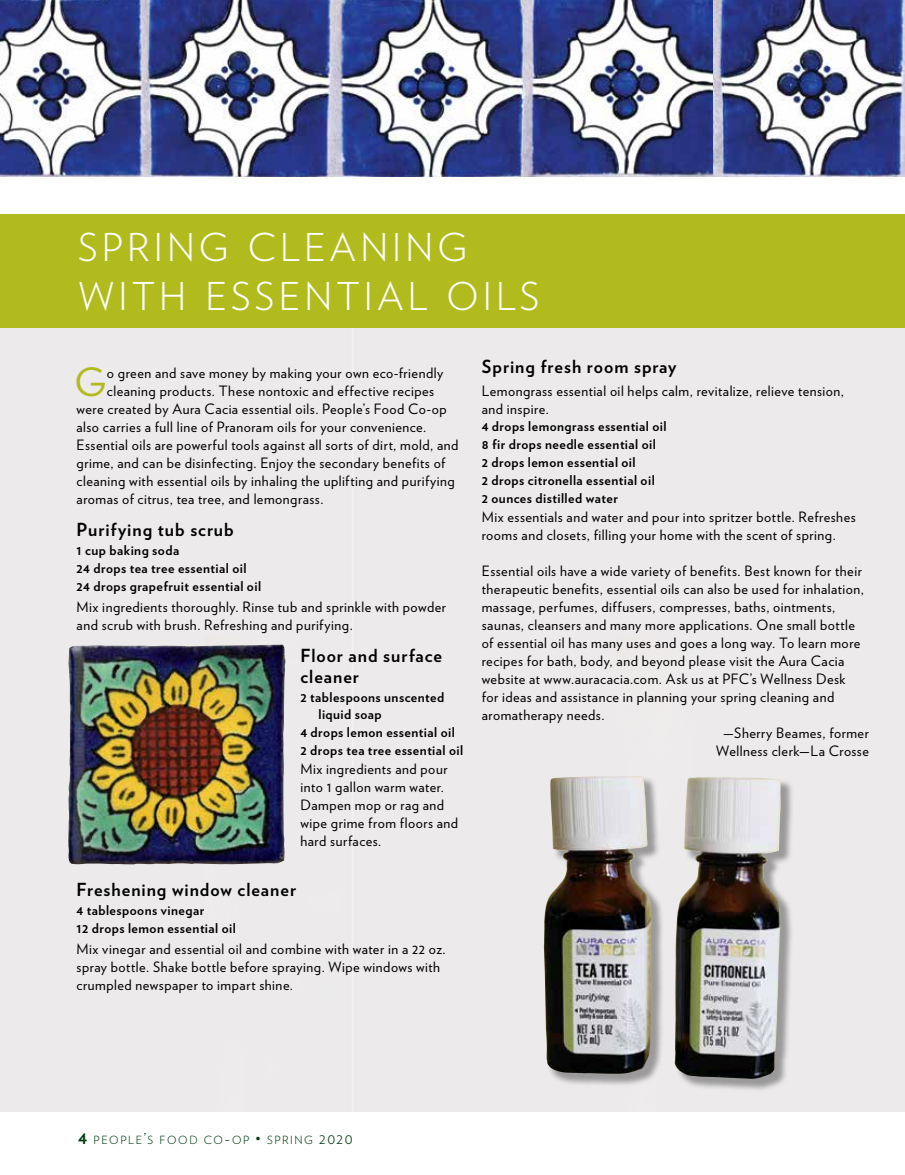
<style>
.page{position:relative;width:905px;height:1175px;background:#fff}
.page>*{position:absolute;margin:0;border:0;box-sizing:border-box;transform-origin:0 0}
.t1{font:38.85px "Verlag";color:#b2bb1e}
.t2{font:300 38.25px/49.5px "Verlag";letter-spacing:.105em;color:#fff}
.t3{font:700 18px/21px "Verlag";letter-spacing:.055em;color:#000}
.t4{font:14.25px/18px "Verlag";letter-spacing:.035em;color:#000}
.t5{font:700 13.5px/18px "Verlag";letter-spacing:.035em;color:#000}
.t6{font:300 11.25px "Verlag";letter-spacing:.135em;color:#003c11}
.s1{font-weight:700;font-size:18px}
.s2{font-size:15px}
</style>
<div class="page">
<div style="left:0;top:214px;width:904px;height:114px;background:#b2bb1e"></div>
<hr style="left:904px;top:214px;width:1px;height:57px;background:#b2bb1e">
<img style="left:0;top:0;width:904px;height:176px">
<div style="left:543px;top:775px;width:251px;height:317px;background:#000;opacity:.35"></div>
<img style="left:544px;top:776px;width:159px;height:297px">
<img style="left:68px;top:644px;width:217px;height:220px">
<h2 class="t2" style="left:78px;top:222px;width:463px">SPRING CLEANING<br>WITH ESSENTIAL OILS</h2>
<h1 class="t1" style="left:74px;top:359px;width:33px">∂</h1>
<p class="t4" style="left:107px;top:364px;width:338px">o green and save money by making your own eco-friendly</p>
<p class="t4" style="left:107px;top:382px;width:328px">cleaning products. These nontoxic and effective recipes</p>
<p class="t4" style="left:77px;top:400px;width:371px">were created by Aura Cacia essential oils. People’s Food Co-op</p>
<p class="t4" style="left:77px;top:418px;width:351px">also carries a full line of Pranoram oils for your convenience.</p>
<p class="t4" style="left:77px;top:436px;width:383px">Essential oils are powerful tools against all sorts of dirt, mold, and</p>
<p class="t4" style="left:77px;top:454px;width:370px">grime, and can be disinfecting. Enjoy the secondary benefits of</p>
<p class="t4" style="left:77px;top:472px;width:380px">cleaning with essential oils by inhaling the uplifting and purifying</p>
<p class="t4" style="left:77px;top:490px;width:248px">aromas of citrus, tea tree, and lemongrass.</p>
<p class="t3" style="left:76px;top:519px;width:159px">Purifying tub scrub</p>
<p class="t5" style="left:76px;top:541px;width:186px">1 cup baking soda<br>24 drops tea tree essential oil<br>24 drops grapefruit essential oil</p>
<p class="t4" style="left:76px;top:598px;width:371px">Mix ingredients thoroughly. Rinse tub and sprinkle with powder and scrub with brush. Refreshing and purifying.</p>
<p class="t3" style="left:300px;top:645px;width:143px">Floor and surface cleaner</p>
<p class="t5" style="left:318px;top:689px;width:127px;line-height:16.5px;text-indent:-18px">2 tablespoons unscented liquid soap</p>
<p class="t5" style="left:300px;top:723px;width:164px">4 drops lemon essential oil<br>2 drops tea tree essential oil</p>
<p class="t4" style="left:300px;top:760px;width:159px">Mix ingredients and pour into 1 gallon warm water.<br>Dampen mop or rag and wipe grime from floors and hard surfaces.</p>
<p class="t3" style="left:76px;top:879px;width:221px">Freshening window cleaner</p>
<p class="t5" style="left:76px;top:901px;width:161px">4 tablespoons vinegar<br>12 drops lemon essential oil</p>
<p class="t4" style="left:76px;top:940px;width:371px">Mix vinegar and essential oil and combine with water in a 22 oz. spray bottle. Shake bottle before spraying. Wipe windows with crumpled newspaper to impart shine.</p>
<p class="t3" style="left:482px;top:356px;width:196px">Spring fresh room spray</p>
<p class="t4" style="left:482px;top:382px;width:364px">Lemongrass essential oil helps calm, revitalize, relieve tension, and inspire.</p>
<p class="t5" style="left:482px;top:417px;width:186px">4 drops lemongrass essential oil<br>8 fir drops needle essential oil<br>2 drops lemon essential oil<br>2 drops citronella essential oil<br>2 ounces distilled water</p>
<p class="t4" style="left:482px;top:508px;width:375px">Mix essentials and water and pour into spritzer bottle. Refreshes rooms and closets, filling your home with the scent of spring.</p>
<p class="t4" style="left:482px;top:562px;width:381px">Essential oils have a wide variety of benefits. Best known for their</p>
<p class="t4" style="left:482px;top:580px;width:384px">therapeutic benefits, essential oils can also be used for inhalation,</p>
<p class="t4" style="left:482px;top:598px;width:355px">massage, perfumes, diffusers, compresses, baths, ointments,</p>
<p class="t4" style="left:482px;top:616px;width:374px">saunas, cleansers and many more applications. One small bottle</p>
<p class="t4" style="left:482px;top:634px;width:380px">of essential oil has many uses and goes a long way. To learn more</p>
<p class="t4" style="left:482px;top:652px;width:364px">recipes for bath, body, and beyond please visit the Aura Cacia</p>
<p class="t4" style="left:482px;top:670px;width:365px">website at www.auracacia.com. Ask us at PFC’s Wellness Desk</p>
<p class="t4" style="left:482px;top:688px;width:354px">for ideas and assistance in planning your spring cleaning and</p>
<p class="t4" style="left:482px;top:706px;width:124px">aromatherapy needs.</p>
<p class="t4" style="left:723px;top:724px;width:147px">—Sherry Beames, former</p>
<p class="t4" style="left:716px;top:742px;width:154px">Wellness clerk—La Crosse</p>
<p class="t6" style="left:78px;top:1133px;width:276px"><span class="s1">4</span> PEOPLE<span class="s2">’</span>S FOOD CO<span class="s2">-</span>OP <span class="s2">•</span> SPRING <span class="s2">2020</span></p>
</div>
